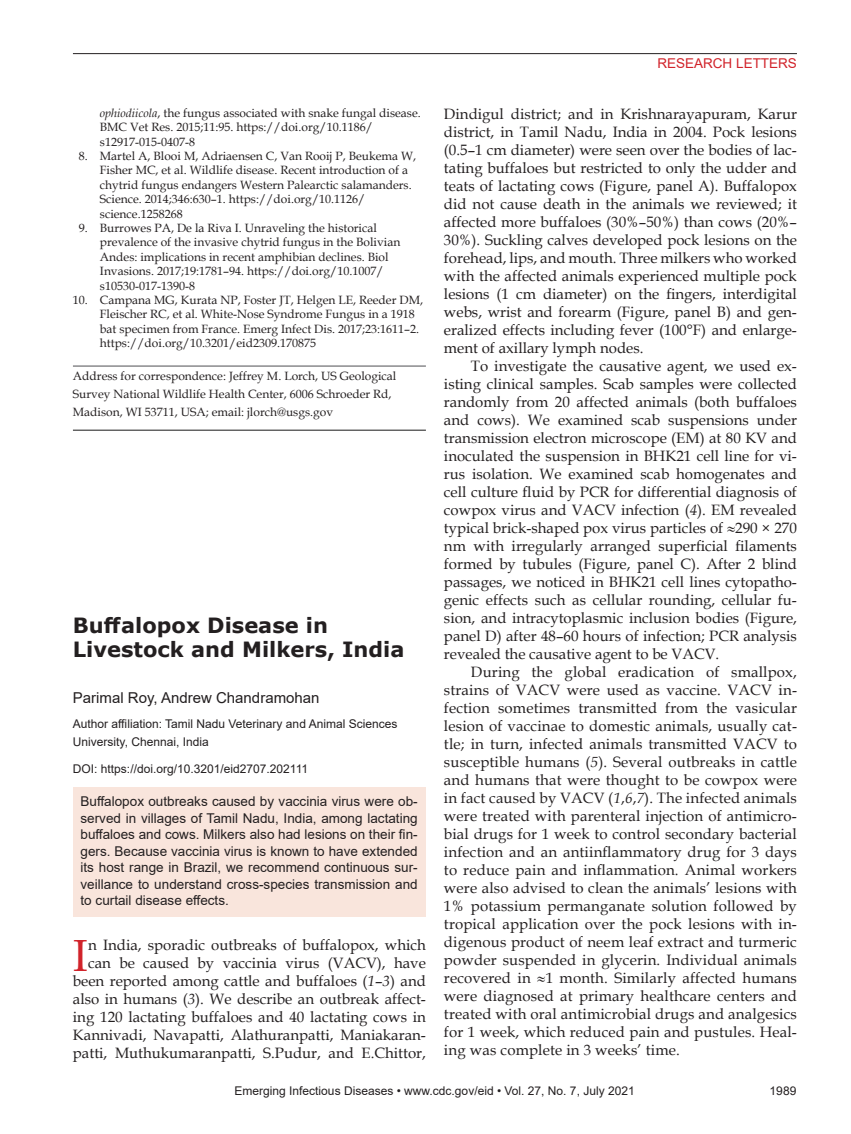
<style>
.page{position:relative;width:851px;height:1134px;background:#fff}
.page>*{position:absolute;margin:0;border:0;box-sizing:border-box;transform-origin:0 0}
.t1{font:45.15px "Book Antiqua";color:#d1232a}
.t2{font:700 21px/24px "Verdana";color:#231f20}
.t3{font:15px/18px "Book Antiqua";color:#231f20;text-align:justify}
.t4{font:15px "Arial";color:#231f20}
.t5{font:13.5px/16.5px "Arial";color:#231f20;text-align:justify}
.t6{font:13.5px "Arial";color:#d1232a}
.t7{font:12px/14.4px "Book Antiqua";color:#231f20}
.t8{font:12px/18px "Arial";color:#231f20}
.s1{font-style:italic}
</style>
<div class="page">
<hr style="left:73px;top:53px;width:723px;height:1px;background:#231f20">
<hr style="left:73px;top:366px;width:353px;height:1px;background:#636366">
<hr style="left:73px;top:430px;width:353px;height:1px;background:#333">
<div style="left:73px;top:788px;width:352px;height:129px;background:#f9e5dc"></div>
<p class="t7" style="left:100px;top:105px;width:322px"><span class="s1">ophiodiicola</span>, the fungus associated with snake fungal disease.<br>BMC Vet Res. 2015;11:95. https://doi.org/10.1186/ s12917-015-0407-8</p>
<p class="t7" style="left:100px;top:148px;width:317px;text-indent:-21px">8. Martel A, Blooi M, Adriaensen C, Van Rooij P, Beukema W, Fisher MC, et al. Wildlife disease. Recent introduction of a chytrid fungus endangers Western Palearctic salamanders.<br>Science. 2014;346:630–1. https://doi.org/10.1126/ science.1258268</p>
<p class="t7" style="left:100px;top:220px;width:302px;text-indent:-21px">9. Burrowes PA, De la Riva I. Unraveling the historical prevalence of the invasive chytrid fungus in the Bolivian Andes: implications in recent amphibian declines. Biol Invasions. 2017;19:1781–94. https://doi.org/10.1007/ s10530-017-1390-8</p>
<p class="t7" style="left:100px;top:292px;width:324px;text-indent:-27px">10. Campana MG, Kurata NP, Foster JT, Helgen LE, Reeder DM, Fleischer RC, et al. White-Nose Syndrome Fungus in a 1918 bat specimen from France. Emerg Infect Dis. 2017;23:1611–2. https://doi.org/10.3201/eid2309.170875</p>
<p class="t7" style="left:73px;top:367px;width:325px;line-height:18px">Address for correspondence: Jeffrey M. Lorch, US Geological<br>Survey National Wildlife Health Center, 6006 Schroeder Rd,<br>Madison, WI 53711, USA; email: jlorch@usgs.gov</p>
<h2 class="t2" style="left:73px;top:613px;width:333px">Buffalopox Disease in<br>Livestock and Milkers, India</h2>
<p class="t4" style="left:73px;top:687px;width:248px">Parimal Roy, Andrew Chandramohan</p>
<p class="t8" style="left:73px;top:715px;width:326px">Author affiliation: Tamil Nadu Veterinary and Animal Sciences<br>University, Chennai, India</p>
<p class="t8" style="left:73px;top:760px;width:237px">DOI: https://doi.org/10.3201/eid2707.202111</p>
<p class="t5" style="left:81px;top:793px;width:338px">Buffalopox outbreaks caused by vaccinia virus were ob&shy;served in villages of Tamil Nadu, India, among lactating buffaloes and cows. Milkers also had lesions on their fin&shy;gers. Because vaccinia virus is known to have extended its host range in Brazil, we recommend continuous sur&shy;veillance to understand cross-species transmission and to curtail disease effects.</p>
<p class="t3" style="left:73px;top:935px;width:354px;text-align:right">n India, sporadic outbreaks of buffalopox, which can be caused by vaccinia virus (VACV), have been reported among cattle and buffaloes (<span class="s1">1</span>–<span class="s1">3</span>) and also in humans (<span class="s1">3</span>). We describe an outbreak affect&shy;ing 120 lactating buffaloes and 40 lactating cows in Kannivadi, Navapatti, Alathuranpatti, Maniakaran&shy;patti, Muthukumaranpatti, S.Pudur, and E.Chittor,</p>
<h1 class="t1" style="left:73px;top:924px;width:17px">I</h1>
<p class="t6" style="left:657px;top:54px;width:141px">RESEARCH LETTERS</p>
<p class="t3" style="left:444px;top:104px;width:354px">Dindigul district; and in Krishnarayapuram, Karur district, in Tamil Nadu, India in 2004. Pock lesions (0.5–1 cm diameter) were seen over the bodies of lac&shy;tating buffaloes but restricted to only the udder and teats of lactating cows (Figure, panel A). Buffalopox did not cause death in the animals we reviewed; it affected more buffaloes (30%–50%) than cows (20%– 30%). Suckling calves developed pock lesions on the forehead, lips, and mouth. Three milkers who worked with the affected animals experienced multiple pock lesions (1 cm diameter) on the fingers, interdigital webs, wrist and forearm (Figure, panel B) and gen&shy;eralized effects including fever (100°F) and enlarge&shy;ment of axillary lymph nodes.</p>
<p class="t3" style="left:444px;top:356px;width:354px;text-indent:27px">To investigate the causative agent, we used ex&shy;isting clinical samples. Scab samples were collected randomly from 20 affected animals (both buffaloes and cows). We examined scab suspensions under transmission electron microscope (EM) at 80 KV and inoculated the suspension in BHK21 cell line for vi&shy;rus isolation. We examined scab homogenates and cell culture fluid by PCR for differential diagnosis of cowpox virus and VACV infection (<span class="s1">4</span>). EM revealed typical brick-shaped pox virus particles of ≈290 × 270 nm with irregularly arranged superficial filaments formed by tubules (Figure, panel C). After 2 blind passages, we noticed in BHK21 cell lines cytopatho&shy;genic effects such as cellular rounding, cellular fu&shy;sion, and intracytoplasmic inclusion bodies (Figure, panel D) after 48–60 hours of infection; PCR analysis revealed the causative agent to be VACV.</p>
<p class="t3" style="left:444px;top:662px;width:354px;text-indent:27px">During the global eradication of smallpox, strains of VACV were used as vaccine. VACV in&shy;fection sometimes transmitted from the vasicular lesion of vaccinae to domestic animals, usually cat&shy;tle; in turn, infected animals transmitted VACV to susceptible humans (<span class="s1">5</span>). Several outbreaks in cattle and humans that were thought to be cowpox were in fact caused by VACV (<span class="s1">1</span>,<span class="s1">6</span>,<span class="s1">7</span>). The infected animals were treated with parenteral injection of antimicro&shy;bial drugs for 1 week to control secondary bacterial infection and an antiinflammatory drug for 3 days to reduce pain and inflammation. Animal workers were also advised to clean the animals’ lesions with 1% potassium permanganate solution followed by tropical application over the pock lesions with in&shy;digenous product of neem leaf extract and turmeric powder suspended in glycerin. Individual animals recovered in ≈1 month. Similarly affected humans were diagnosed at primary healthcare centers and treated with oral antimicrobial drugs and analgesics for 1 week, which reduced pain and pustules. Heal&shy;ing was complete in 3 weeks’ time.</p>
<p class="t8" style="left:234px;top:1082px;width:401px">Emerging Infectious Diseases • www.cdc.gov/eid • Vol. 27, No. 7, July 2021</p>
<p class="t8" style="left:769px;top:1082px;width:28px">1989</p>
</div>
